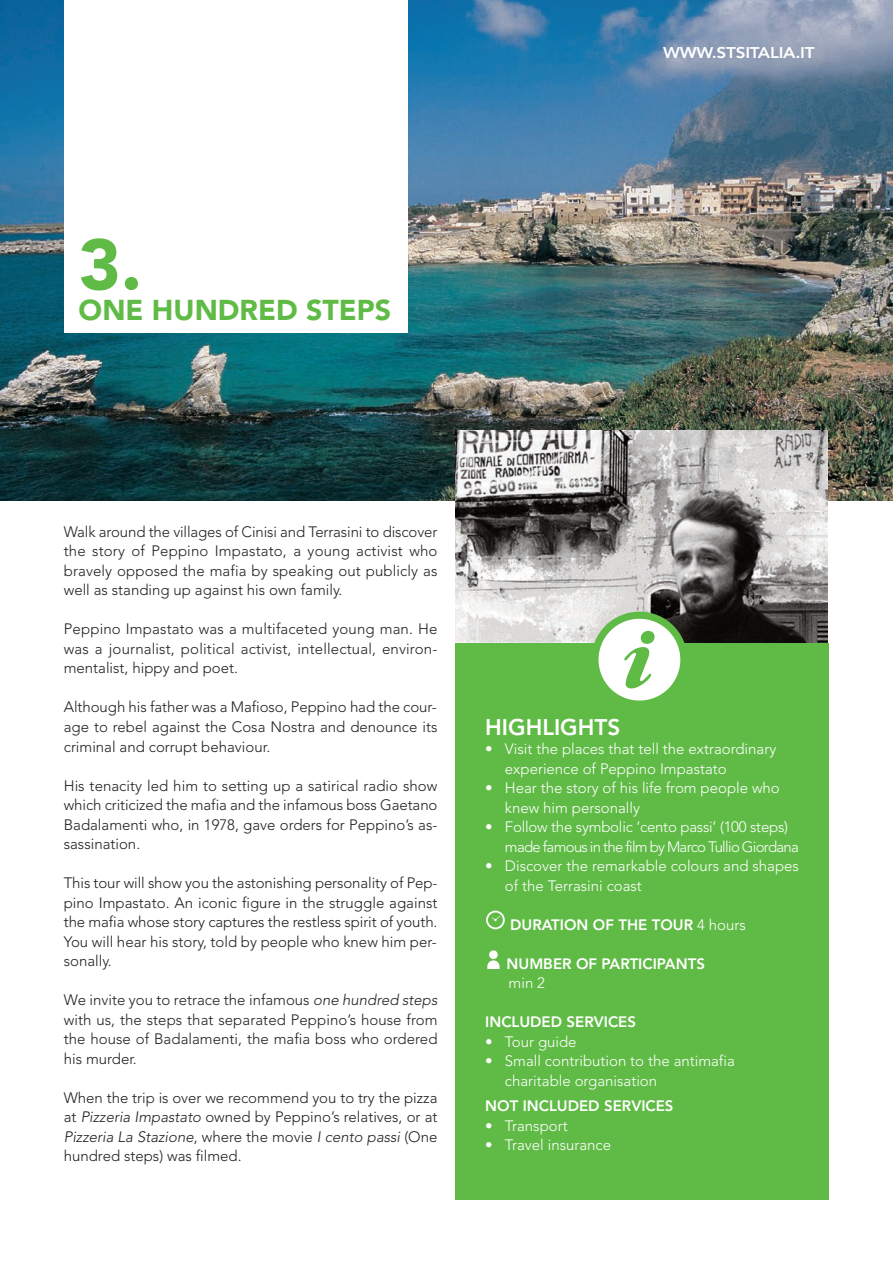
<style>
.page{position:relative;width:893px;height:1263px;background:#fff}
.page>*{position:absolute;margin:0;border:0;box-sizing:border-box;transform-origin:0 0}
.t1{font:900 71.25px "Avenir";color:#60bb46}
.t2{font:900 28.5px "Avenir";color:#60bb46}
.t3{font:800 22.5px "Avenir";color:#fff}
.t4{font:800 15.45px "Avenir";letter-spacing:-.015em;color:#fff;scale:1.11 1}
.t5{font:300 15px/19.5px "Avenir";color:#231f20;text-align:justify}
.t6{font:300 15px/19.5px "Avenir";color:#fff}
.t7{font:300 15px/19.5px "Avenir";letter-spacing:-.045em;color:#fff}
.t8{font:800 15px "Avenir";color:#fff}
.s1{font-style:italic}
.s2{font-weight:300}
</style>
<div class="page">
<img style="left:0;top:0;width:893px;height:500px">
<img style="left:455px;top:430px;width:373px;height:213px">
<div style="left:455px;top:643px;width:374px;height:556px;background:#60bb46"></div>
<div style="left:489px;top:950px;width:9px;height:9px;background:#fff;border-radius:50%"></div>
<svg style="left:487px;top:960px;width:13px;height:9px"></svg>
<svg style="left:486px;top:911px;width:19px;height:18px"></svg>
<svg style="left:591px;top:612px;width:96px;height:89px"></svg>
<div style="left:64px;top:0;width:344px;height:333px;background:#fff"></div>
<p class="t1" style="left:79px;top:236px;width:65px">3.</p>
<p class="t2" style="left:79px;top:298px;width:314px">ONE HUNDRED STEPS</p>
<p class="t4" style="left:663px;top:46px;width:138px">WWW.STSITALIA.IT</p>
<p class="t5" style="left:64px;top:523px;width:375px">Walk around the villages of Cinisi and Terrasini to discover the story of Peppino Impastato, a young activist who bravely opposed the mafia by speaking out publicly as well as standing up against his own family.</p>
<p class="t5" style="left:64px;top:621px;width:375px">Peppino Impastato was a multifaceted young man. He was a journalist, political activist, intellectual, environ&shy;mentalist, hippy and poet.</p>
<p class="t5" style="left:64px;top:699px;width:375px">Although his father was a Mafioso, Peppino had the cour&shy;age to rebel against the Cosa Nostra and denounce its criminal and corrupt behaviour.</p>
<p class="t5" style="left:64px;top:777px;width:375px">His tenacity led him to setting up a satirical radio show which criticized the mafia and the infamous boss Gaetano Badalamenti who, in 1978, gave orders for Peppino’s as&shy;sassination.</p>
<p class="t5" style="left:64px;top:874px;width:375px">This tour will show you the astonishing personality of Pep&shy;pino Impastato. An iconic figure in the struggle against the mafia whose story captures the restless spirit of youth.<br>You will hear his story, told by people who knew him per&shy;sonally.</p>
<p class="t5" style="left:64px;top:991px;width:375px">We invite you to retrace the infamous <span class="s1">one hundred steps </span>with us, the steps that separated Peppino’s house from the house of Badalamenti, the mafia boss who ordered his murder.</p>
<p class="t5" style="left:64px;top:1089px;width:375px">When the trip is over we recommend you to try the pizza at <span class="s1">Pizzeria Impastato</span> owned by Peppino’s relatives, or at <span class="s1">Pizzeria La Stazione</span>, where the movie <span class="s1">I cento passi</span> (One hundred steps) was filmed.</p>
<p class="t3" style="left:485px;top:718px;width:137px">HIGHLIGHTS</p>
<p class="t6" style="left:485px;top:740px;width:293px">• Visit the places that tell the extraordinary</p>
<p class="t6" style="left:505px;top:760px;width:223px">experience of Peppino Impastato</p>
<p class="t6" style="left:505px;top:779px;width:276px;text-indent:-20px">• Hear the story of his life from people who knew him personally</p>
<p class="t7" style="left:505px;top:818px;width:296px;text-indent:-20px">• Follow the symbolic ‘cento passi’ (100 steps) made famous in the film by Marco Tullio Giordana</p>
<p class="t6" style="left:505px;top:857px;width:295px;text-indent:-20px">• Discover the remarkable colours and shapes of the Terrasini coast</p>
<p class="t8" style="left:510px;top:918px;width:237px">DURATION OF THE TOUR <span class="s2">4 hours</span></p>
<p class="t8" style="left:507px;top:957px;width:200px">NUMBER OF PARTICIPANTS</p>
<p class="t6" style="left:509px;top:974px;width:38px">min 2</p>
<p class="t8" style="left:485px;top:1016px;width:152px">INCLUDED SERVICES</p>
<p class="t6" style="left:485px;top:1033px;width:93px">• Tour guide</p>
<p class="t6" style="left:485px;top:1052px;width:251px">• Small contribution to the antimafia</p>
<p class="t6" style="left:505px;top:1072px;width:154px">charitable organisation</p>
<p class="t8" style="left:485px;top:1100px;width:190px">NOT INCLUDED SERVICES</p>
<p class="t6" style="left:485px;top:1117px;width:84px">• Transport</p>
<p class="t6" style="left:485px;top:1136px;width:127px">• Travel insurance</p>
</div>
